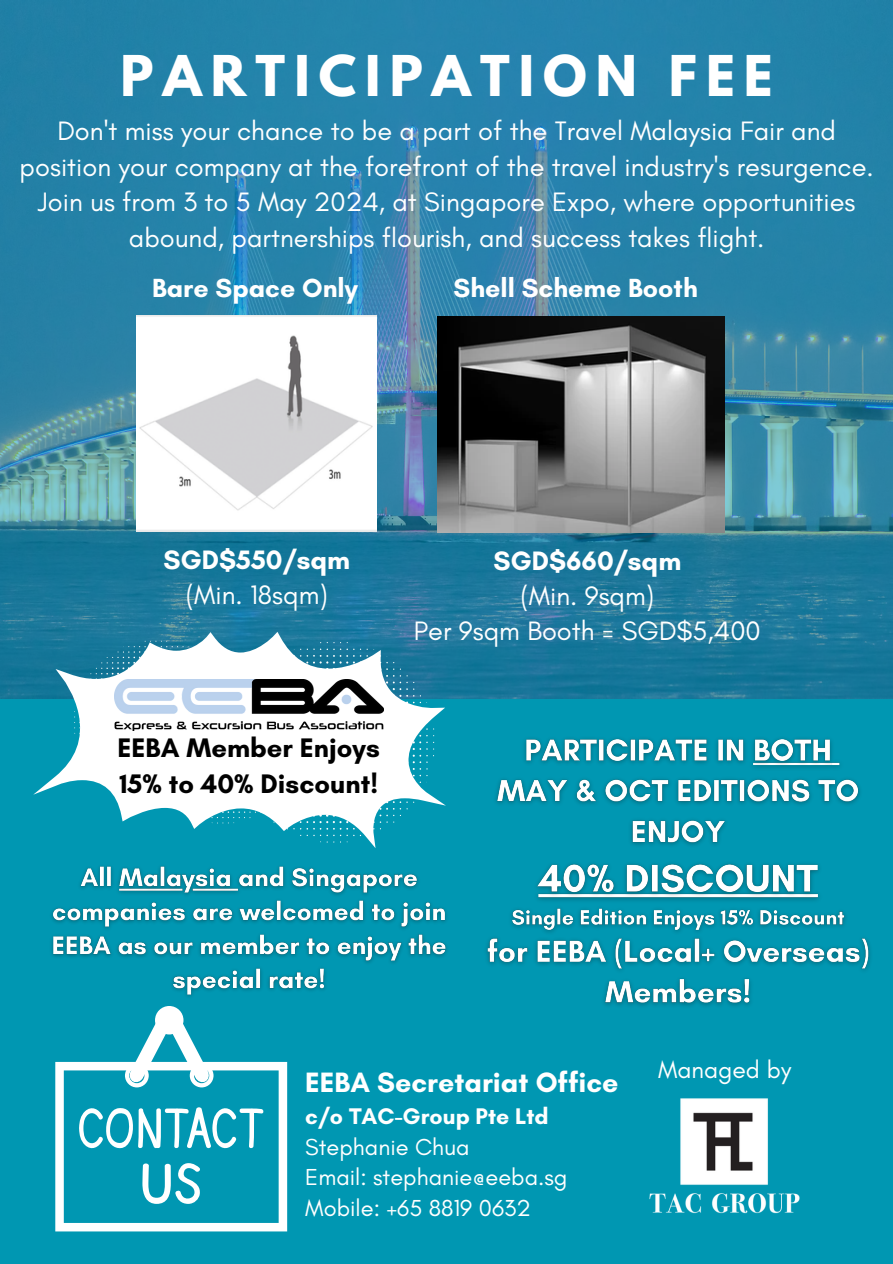
<style>
.page{position:relative;width:893px;height:1264px;background:#fff}
.page>*{position:absolute;margin:0;border:0;box-sizing:border-box;transform-origin:0 0}
.t1{font:700 49.8px "League Spartan";letter-spacing:.18em;color:#fff}
.t2{font:700 28.5px "Glacial Indifference";color:#fff}
.t3{font:700 27.3px/35.4px "Glacial Indifference";color:#000}
.t4{font:27.15px/35.7px "Glacial Indifference";color:#fff;text-align:center}
.t5{font:700 27.15px/35.1px "Glacial Indifference";color:#fff;text-align:center}
.t6{font:700 26.7px "Glacial Indifference";color:#fff}
.t7{font:24.75px "Glacial Indifference";color:#fff}
.t8{font:23.55px "Glacial Indifference";color:#fff}
.t9{font:700 23.1px "Glacial Indifference";color:#fff}
.s1{font-weight:400}
.s2{font-weight:700}
</style>
<div class="page">
<div style="left:0;top:0;width:892px;height:1263px;background:#0097b2"></div>
<svg style="left:155px;top:1005px;width:28px;height:29px"></svg>
<svg style="left:55px;top:1010px;width:232px;height:220px"></svg>
<img style="left:0;top:0;width:892px;height:699px">
<img style="left:437px;top:316px;width:287px;height:216px">
<img style="left:137px;top:316px;width:239px;height:216px">
<svg style="left:33px;top:632px;width:412px;height:216px"></svg>
<svg style="left:433px;top:735px;width:1px;height:14px"></svg>
<svg style="left:74px;top:833px;width:353px;height:9px"></svg>
<svg style="left:58px;top:639px;width:374px;height:194px;fill:#fff"></svg>
<img style="left:114px;top:679px;width:269px;height:51px">
<img style="left:649px;top:1098px;width:151px;height:116px">
<img style="left:486px;top:738px;width:384px;height:268px">
<img style="left:51px;top:866px;width:396px;height:131px">
<h3 class="t1" style="left:121px;top:51px;width:653px">PARTICIPATION FEE</h3>
<p class="t4" style="left:20px;top:113px;width:855px">Don't miss your chance to be a part of the Travel Malaysia Fair and position your company at the forefront of the travel industry's resurgence.<br>Join us from 3 to 5 May 2024, at Singapore Expo, where opportunities abound, partnerships flourish, and success takes flight.</p>
<p class="t6" style="left:152px;top:271px;width:207px">Bare Space Only</p>
<h4 class="t6" style="left:453px;top:271px;width:246px">Shell Scheme Booth</h4>
<h4 class="t5" style="left:163px;top:541px;width:188px">SGD$550/sqm <span class="s1">(Min. 18sqm)</span></h4>
<p class="t4" style="left:414px;top:543px;width:348px;line-height:35.1px"><span class="s2">SGD$660/sqm<br></span>(Min. 9sqm)<br>Per 9sqm Booth = SGD$5,400</p>
<h3 class="t3" style="left:117px;top:730px;width:264px">EEBA Member Enjoys<br>15% to 40% Discount!</h3>
<p class="t2" style="left:305px;top:1064px;width:315px">EEBA Secretariat Office</p>
<h3 class="t9" style="left:305px;top:1101px;width:245px">c/o TAC-Group Pte Ltd</h3>
<p class="t8" style="left:305px;top:1132px;width:166px">Stephanie Chua</p>
<h4 class="t8" style="left:305px;top:1162px;width:264px">Email: stephanie@eeba.sg</h4>
<p class="t8" style="left:305px;top:1193px;width:227px">Mobile: +65 8819 0632</p>
<p class="t7" style="left:658px;top:1054px;width:135px">Managed by</p>
</div>
